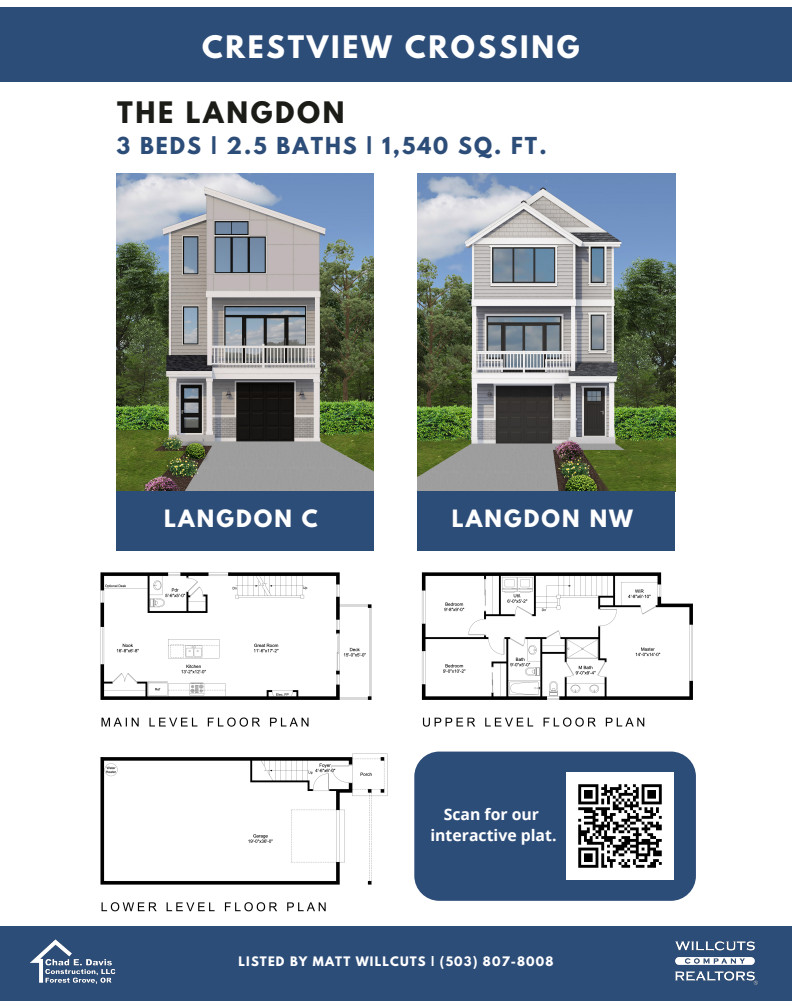
<style>
.page{position:relative;width:792px;height:1008px;background:#fff}
.page>*{position:absolute;margin:0;border:0;box-sizing:border-box;transform-origin:0 0}
.t1{font:700 27.5px "League Spartan";letter-spacing:.1em;color:#fff}
.t2{font:700 26.25px "League Spartan";letter-spacing:.1em;color:#1b1c17}
.t3{font:700 21.15px "League Spartan";letter-spacing:.1em;color:#fff}
.t4{font:700 20.7px "League Spartan";letter-spacing:.1em;color:#2d4d79}
.t5{font:700 15.8px "Open Sans";color:#fff}
.t6{font:700 11.6px "League Spartan";letter-spacing:.1em;color:#fff}
</style>
<div class="page">
<div style="left:0;top:926px;width:792px;height:74px;background:#2d4d79"></div>
<img style="left:100px;top:572px;width:596px;height:340px">
<img style="left:116px;top:174px;width:258px;height:317px">
<div style="left:116px;top:491px;width:258px;height:60px;background:#2d4d79"></div>
<img style="left:418px;top:174px;width:257px;height:317px">
<div style="left:418px;top:491px;width:257px;height:60px;background:#2d4d79"></div>
<div style="left:0;top:8px;width:792px;height:74px;background:#2d4d79"></div>
<div style="left:414px;top:752px;width:282px;height:149px;background:#2d4d79;border-radius:25px"></div>
<img style="left:567px;top:773px;width:107px;height:107px">
<img style="left:676px;top:942px;width:81px;height:43px">
<img style="left:30px;top:939px;width:86px;height:45px">
<p class="t1" style="left:202px;top:33px;width:379px">CRESTVIEW CROSSING</p>
<p class="t2" style="left:117px;top:99px;width:229px">THE LANGDON</p>
<p class="t4" style="left:116px;top:136px;width:432px">3 BEDS | 2.5 BATHS | 1,540 SQ. FT.</p>
<p class="t3" style="left:164px;top:508px;width:155px">LANGDON C</p>
<p class="t3" style="left:452px;top:508px;width:183px">LANGDON NW</p>
<p class="t5" style="left:444px;top:803px;width:97px">Scan for our</p>
<p class="t5" style="left:430px;top:824px;width:128px">interactive plat.</p>
<p class="t6" style="left:239px;top:956px;width:316px">LISTED BY MATT WILLCUTS | (503) 807-8008</p>
</div>
